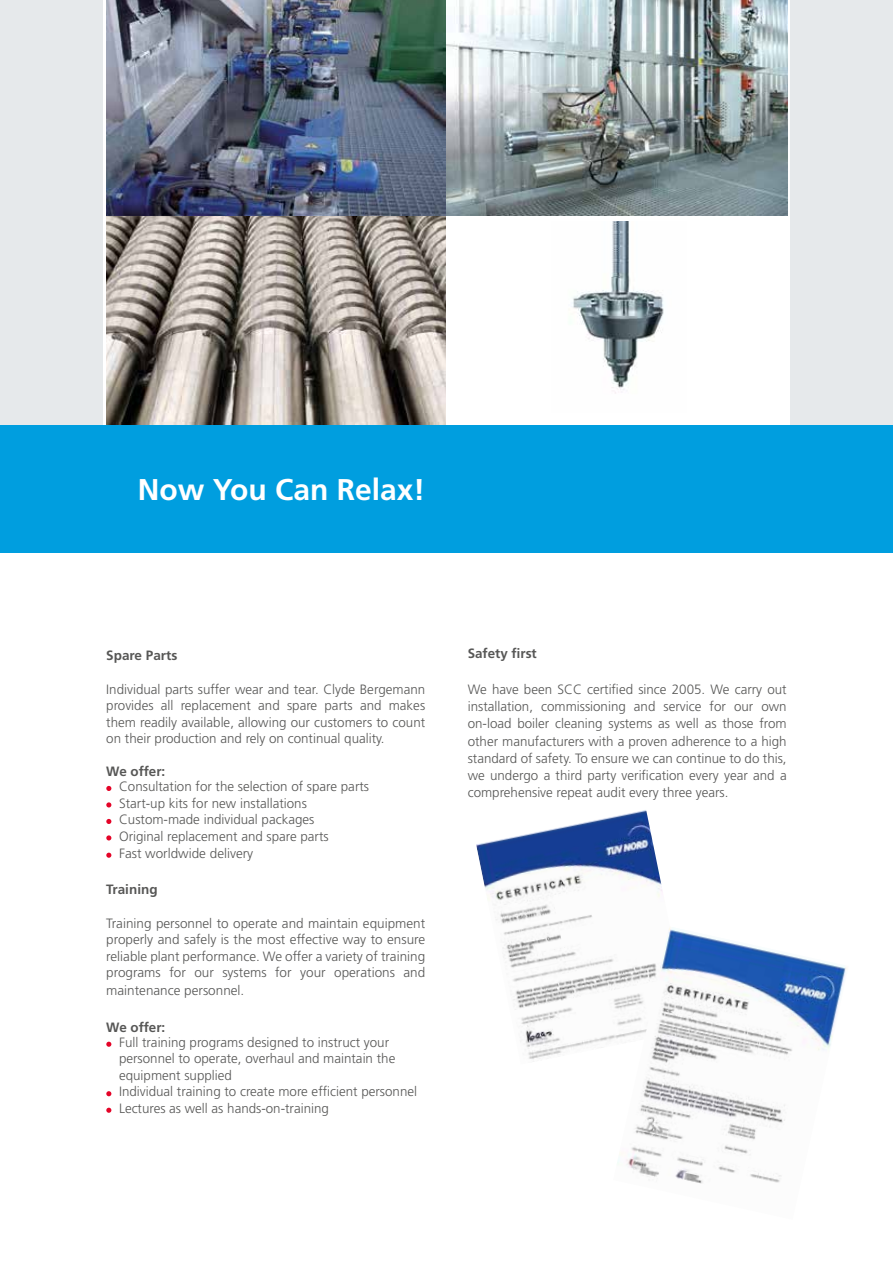
<style>
.page{position:relative;width:893px;height:1263px;background:#fff}
.page>*{position:absolute;margin:0;border:0;box-sizing:border-box;transform-origin:0 0}
.t1{font:700 30px "Frutiger";color:#fff}
.t2{font:300 13.5px/16.6px "Frutiger";color:#575756;text-align:justify}
.t3{font:700 13.5px "Frutiger";color:#575756}
</style>
<div class="page">
<div style="left:0;top:0;width:103px;height:468px;background:#e6e9eb"></div>
<div style="left:791px;top:0;width:102px;height:529px;background:#e6e9eb"></div>
<div style="left:36px;top:425px;width:857px;height:127px;background:#009edf"></div>
<svg style="left:106px;top:786px;width:5px;height:5px"></svg>
<svg style="left:106px;top:802px;width:5px;height:5px"></svg>
<svg style="left:106px;top:819px;width:5px;height:5px"></svg>
<svg style="left:106px;top:835px;width:5px;height:5px"></svg>
<svg style="left:106px;top:853px;width:5px;height:5px"></svg>
<svg style="left:106px;top:1042px;width:5px;height:5px"></svg>
<svg style="left:106px;top:1091px;width:5px;height:5px"></svg>
<svg style="left:106px;top:1108px;width:5px;height:5px"></svg>
<div style="left:0;top:425px;width:39px;height:127px;background:#009edf"></div>
<img style="left:106px;top:0;width:340px;height:424px">
<img style="left:446px;top:0;width:341px;height:216px">
<img style="left:573px;top:222px;width:91px;height:172px">
<img style="left:476px;top:810px;width:187px;height:252px">
<img style="left:613px;top:926px;width:234px;height:258px">
<h1 class="t1" style="left:138px;top:472px;width:289px">Now You Can Relax!</h1>
<p class="t3" style="left:106px;top:647px;width:73px">Spare Parts</p>
<p class="t2" style="left:106px;top:681px;width:320px">Individual parts suffer wear and tear. Clyde Bergemann provides all replacement and spare parts and makes them readily available, allowing our customers to count on their production and rely on continual quality.</p>
<p class="t3" style="left:106px;top:764px;width:60px">We offer:</p>
<p class="t2" style="left:119px;top:778px;width:252px;text-align:left">Consultation for the selection of spare parts Start-up kits for new installations Custom-made individual packages<br>Original replacement and spare parts<br>Fast worldwide delivery</p>
<p class="t3" style="left:106px;top:881px;width:53px">Training</p>
<p class="t2" style="left:106px;top:915px;width:320px">Training personnel to operate and maintain equipment properly and safely is the most effective way to ensure reliable plant performance. We offer a variety of training programs for our systems for your operations and maintenance personnel.</p>
<p class="t3" style="left:106px;top:1019px;width:60px">We offer:</p>
<p class="t2" style="left:119px;top:1034px;width:300px;text-align:left">Full training programs designed to instruct your personnel to operate, overhaul and maintain the equipment supplied<br>Individual training to create more efficient personnel Lectures as well as hands-on-training</p>
<p class="t3" style="left:468px;top:646px;width:71px">Safety first</p>
<p class="t2" style="left:468px;top:681px;width:320px;line-height:17.2px">We have been SCC certified since 2005. We carry out installation, commissioning and service for our own on-load boiler cleaning systems as well as those from other manufacturers with a proven adherence to a high standard of safety. To ensure we can continue to do this, we undergo a third party verification every year and a comprehensive repeat audit every three years.</p>
</div>
